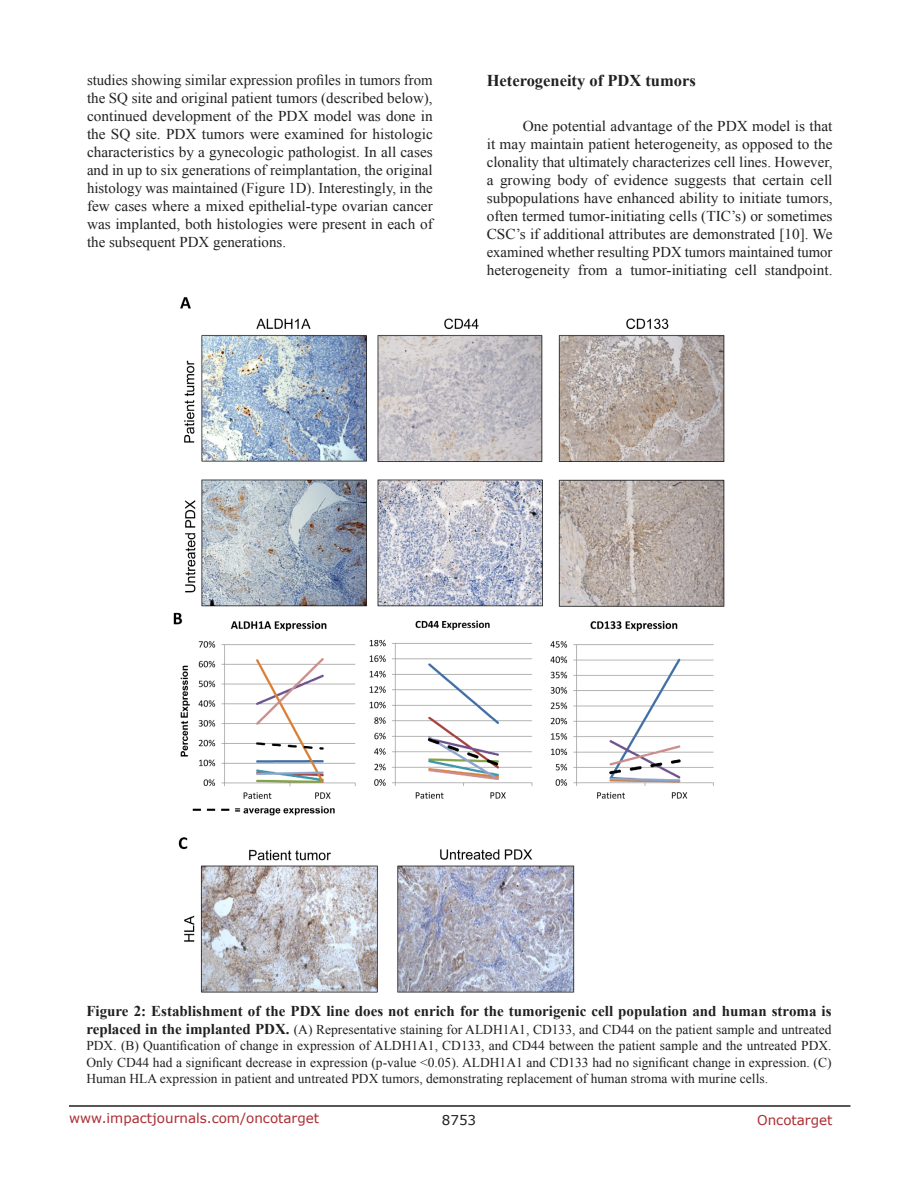
<style>
.page{position:relative;width:918px;height:1188px;background:#fff}
.page>*{position:absolute;margin:0;border:0;box-sizing:border-box;transform-origin:0 0}
.SubHeading{font:700 16.5px "Times New Roman";color:#221f22}
.BodyText{font:15px/18px "Times New Roman";color:#221f22;text-align:justify}
.FigureText{font:700 15px "Times New Roman";color:#221f22}
.FigureText-2{font:13.5px/16.2px "Times New Roman";color:#221f22;text-align:justify}
.t1{font:13.5px "Verdana";color:#ac2b31}
.t2{font:13.5px "Verdana";color:#221f22}
.s1{font-weight:700;font-size:15px}
</style>
<div class="page">
<hr style="left:69px;top:1105px;width:781px;height:2px;background:#231f20">
<img style="left:173px;top:297px;width:552px;height:696px">
<p class="BodyText" style="left:87px;top:71px;width:347px">studies showing similar expression profiles in tumors from the SQ site and original patient tumors (described below), continued development of the PDX model was done in the SQ site. PDX tumors were examined for histologic characteristics by a gynecologic pathologist. In all cases and in up to six generations of reimplantation, the original histology was maintained (Figure 1D). Interestingly, in the few cases where a mixed epithelial-type ovarian cancer was implanted, both histologies were present in each of the subsequent PDX generations.</p>
<p class="SubHeading" style="left:487px;top:69px;width:211px">Heterogeneity of PDX tumors</p>
<p class="BodyText" style="left:487px;top:117px;width:347px;text-indent:36px">One potential advantage of the PDX model is that it may maintain patient heterogeneity, as opposed to the clonality that ultimately characterizes cell lines. However, a growing body of evidence suggests that certain cell subpopulations have enhanced ability to initiate tumors, often termed tumor-initiating cells (TIC’s) or sometimes CSC’s if additional attributes are demonstrated [10]. We examined whether resulting PDX tumors maintained tumor heterogeneity from a tumor-initiating cell standpoint.</p>
<p class="FigureText" style="left:86px;top:1001px;width:747px">Figure 2: Establishment of the PDX line does not enrich for the tumorigenic cell population and human stroma is</p>
<p class="FigureText-2" style="left:86px;top:1021px;width:747px"><span class="s1">replaced in the implanted PDX.</span> (A) Representative staining for ALDH1A1, CD133, and CD44 on the patient sample and untreated PDX. (B) Quantification of change in expression of ALDH1A1, CD133, and CD44 between the patient sample and the untreated PDX.<br>Only CD44 had a significant decrease in expression (p-value &lt;0.05). ALDH1A1 and CD133 had no significant change in expression. (C)<br>Human HLA expression in patient and untreated PDX tumors, demonstrating replacement of human stroma with murine cells.</p>
<p class="t1" style="left:69px;top:1109px;width:252px">www.impactjournals.com/oncotarget</p>
<p class="t2" style="left:442px;top:1111px;width:36px">8753</p>
<p class="t1" style="left:757px;top:1111px;width:77px">Oncotarget</p>
</div>
